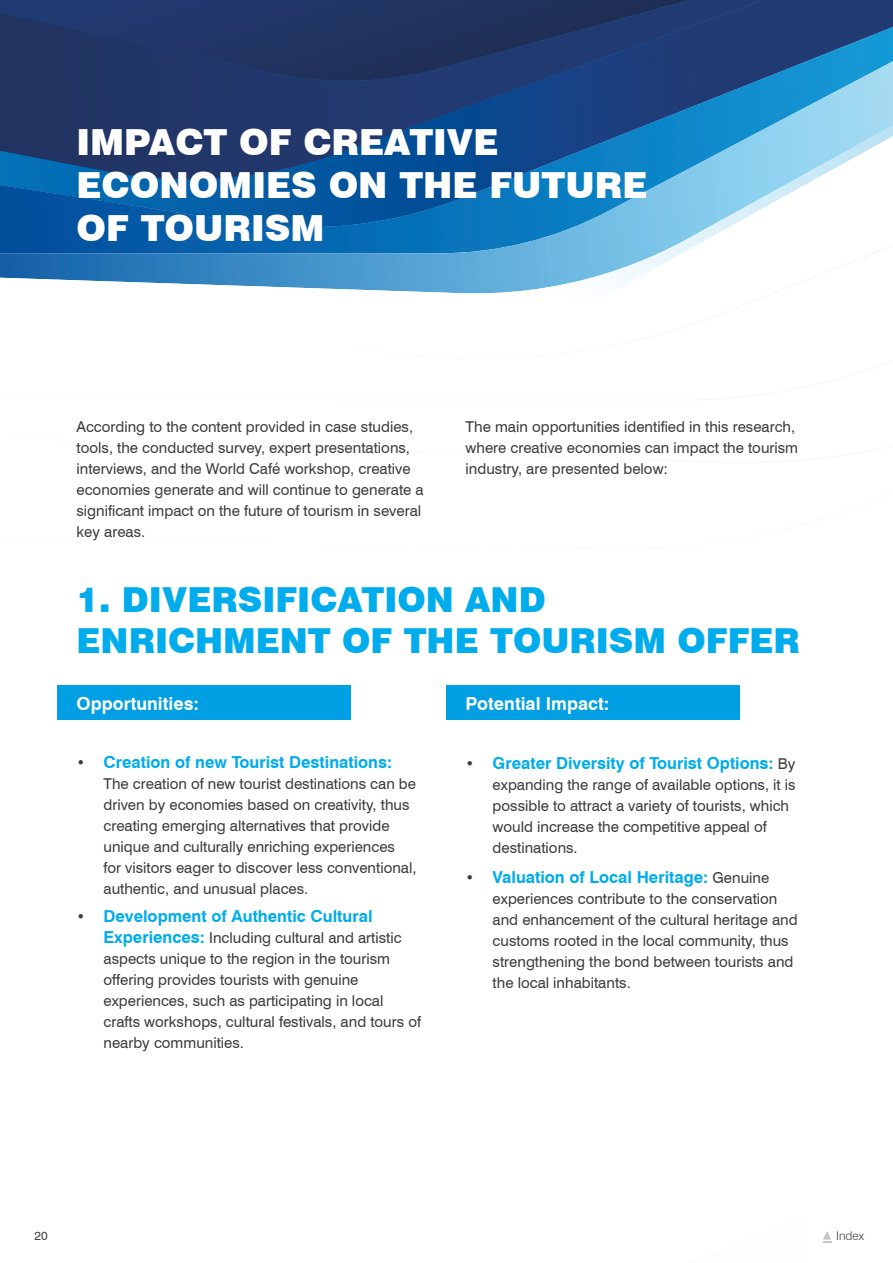
<style>
.page{position:relative;width:893px;height:1263px;background:#fff}
.page>*{position:absolute;margin:0;border:0;box-sizing:border-box;transform-origin:0 0}
.t1{font:900 36px/43.2px "Swiss 721 BT";color:#fff}
.t2{font:900 34.5px/41.4px "Swiss 721 BT";color:#00acec}
.t3{font:700 18px "Swiss 721 BT";color:#fff}
.t4{font:700 16.5px "Swiss 721 BT";color:#00acec}
.t5{font:15px/21px "Swiss 721 BT";color:#3c3c3b}
.t6{font:300 12px "Swiss 721 BT";color:#3c3c3b}
.t7{font:12px "Swiss 721 BT";color:#3c3c3b}
.s1{font-weight:400;font-size:15px;color:#3c3c3b}
.s2{font-weight:700;font-size:16.5px;color:#00acec}
</style>
<div class="page">
<svg style="left:0;top:0;width:893px;height:27px;background:#203668"></svg>
<svg style="left:0;top:27px;width:893px;height:225px;background:#20518b"></svg>
<img style="left:854px;top:61px;width:39px;height:78px">
<img style="left:758px;top:81px;width:97px;height:112px">
<img style="left:661px;top:132px;width:97px;height:118px">
<img style="left:613px;top:183px;width:49px;height:55px">
<img style="left:468px;top:208px;width:146px;height:30px">
<img style="left:0;top:252px;width:460px;height:16px">
<img style="left:867px;top:125px;width:26px;height:25px">
<img style="left:769px;top:139px;width:99px;height:66px">
<img style="left:720px;top:193px;width:50px;height:39px">
<img style="left:622px;top:220px;width:99px;height:32px">
<img style="left:0;top:268px;width:486px;height:26px">
<img style="left:460px;top:238px;width:228px;height:55px">
<div style="left:57px;top:685px;width:294px;height:35px;background:#009fe3"></div>
<div style="left:446px;top:685px;width:294px;height:35px;background:#009fe3"></div>
<svg style="left:823px;top:1231px;width:9px;height:12px"></svg>
<h1 class="t1" style="left:77px;top:120px;width:572px">IMPACT OF CREATIVE<br>ECONOMIES ON THE FUTURE<br>OF TOURISM</h1>
<p class="t5" style="left:77px;top:416px;width:349px">According to the content provided in case studies, tools, the conducted survey, expert presentations, interviews, and the World Café workshop, creative economies generate and will continue to generate a significant impact on the future of tourism in several key areas.</p>
<p class="t5" style="left:466px;top:416px;width:334px">The main opportunities identified in this research, where creative economies can impact the tourism industry, are presented below:</p>
<h2 class="t2" style="left:77px;top:579px;width:725px">1. DIVERSIFICATION AND<br>ENRICHMENT OF THE TOURISM OFFER</h2>
<p class="t3" style="left:77px;top:691px;width:124px">Opportunities:</p>
<p class="t4" style="left:77px;top:751px;width:317px"><span class="s1">•</span> Creation of new Tourist Destinations:</p>
<p class="t5" style="left:104px;top:773px;width:315px">The creation of new tourist destinations can be driven by economies based on creativity, thus creating emerging alternatives that provide unique and culturally enriching experiences<br>for visitors eager to discover less conventional, authentic, and unusual places.</p>
<p class="t4" style="left:77px;top:905px;width:297px"><span class="s1">•</span> Development of Authentic Cultural</p>
<p class="t5" style="left:104px;top:927px;width:319px"><span class="s2">Experiences:</span> Including cultural and artistic aspects unique to the region in the tourism offering provides tourists with genuine experiences, such as participating in local crafts workshops, cultural festivals, and tours of nearby communities.</p>
<p class="t3" style="left:466px;top:691px;width:145px">Potential Impact:</p>
<p class="t4" style="left:466px;top:752px;width:331px"><span class="s1">•</span> Greater Diversity of Tourist Options: <span class="s1">By</span></p>
<p class="t5" style="left:493px;top:774px;width:305px">expanding the range of available options, it is possible to attract a variety of tourists, which would increase the competitive appeal of destinations.</p>
<p class="t4" style="left:466px;top:865px;width:305px"><span class="s1">•</span> Valuation of Local Heritage: <span class="s1">Genuine</span></p>
<p class="t5" style="left:493px;top:887px;width:306px">experiences contribute to the conservation and enhancement of the cultural heritage and customs rooted in the local community, thus strengthening the bond between tourists and the local inhabitants.</p>
<p class="t7" style="left:34px;top:1228px;width:15px">20</p>
<p class="t6" style="left:836px;top:1229px;width:29px">Index</p>
</div>
